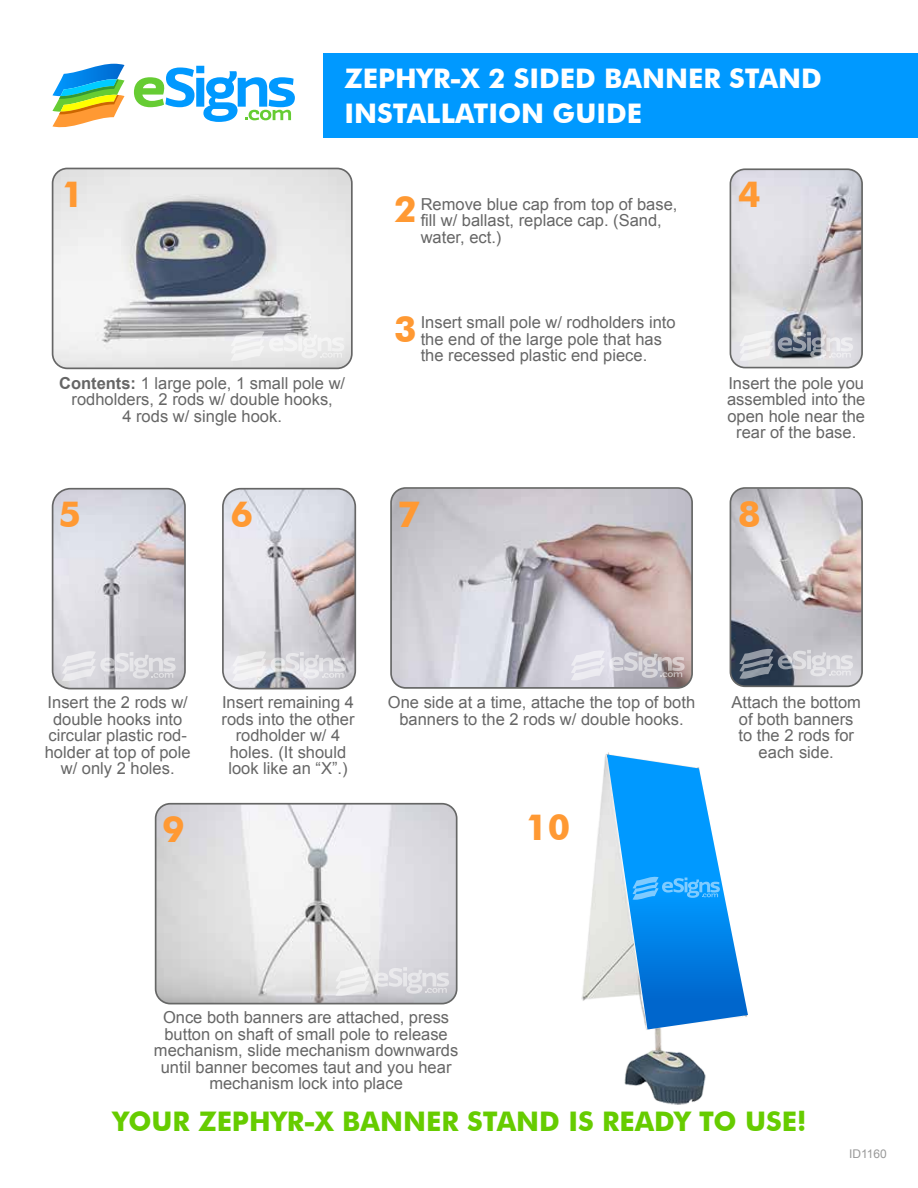
<style>
.page{position:relative;width:918px;height:1188px;background:#fff}
.page>*{position:absolute;margin:0;border:0;box-sizing:border-box;transform-origin:0 0}
.t1{font:700 36px "Futura BT";color:#f93}
.t2{font:700 27px "Futura BT";color:#fff}
.t3{font:700 27px "Futura BT";color:#6c0}
.t4{font:16.5px/16.5px "Arial";color:#666;text-align:center}
.t5{font:12px "Arial";color:#999}
.s1{font-weight:700}
</style>
<div class="page">
<img style="left:581px;top:752px;width:125px;height:353px">
<img style="left:156px;top:804px;width:299px;height:200px">
<svg style="left:335px;top:966px;width:114px;height:30px;background:#dddde0"></svg>
<img style="left:731px;top:171px;width:129px;height:196px">
<img style="left:53px;top:168px;width:297px;height:200px">
<div style="left:323px;top:53px;width:595px;height:85px;background:#09f"></div>
<svg style="left:134px;top:66px;width:161px;height:56px"></svg>
<svg style="left:52px;top:64px;width:73px;height:64px"></svg>
<svg style="left:231px;top:331px;width:113px;height:30px"></svg>
<svg style="left:607px;top:754px;width:141px;height:276px"></svg>
<svg style="left:739px;top:331px;width:114px;height:30px"></svg>
<div style="left:52px;top:168px;width:301px;height:201px;border:2px solid #666;border-radius:15px"></div>
<div style="left:730px;top:168px;width:133px;height:200px;border:2px solid #666766;border-radius:15px"></div>
<img style="left:53px;top:489px;width:132px;height:199px">
<svg style="left:62px;top:651px;width:114px;height:30px;background:#d7d6db"></svg>
<div style="left:52px;top:488px;width:134px;height:201px;border:2px solid #666;border-radius:18px"></div>
<img style="left:223px;top:489px;width:132px;height:200px">
<div style="left:222px;top:488px;width:134px;height:201px;border:2px solid #666;border-radius:18px"></div>
<svg style="left:232px;top:651px;width:114px;height:30px;background:#d4d4d9"></svg>
<img style="left:730px;top:490px;width:130px;height:196px">
<svg style="left:739px;top:649px;width:114px;height:30px;background:#9ea2ac"></svg>
<div style="left:730px;top:487px;width:133px;height:200px;border:2px solid #666766;border-radius:15px"></div>
<img style="left:393px;top:490px;width:297px;height:196px">
<svg style="left:571px;top:650px;width:114px;height:30px;background:#ccc6cc"></svg>
<div style="left:390px;top:487px;width:303px;height:202px;border:2px solid #666766;border-radius:15px"></div>
<div style="left:155px;top:803px;width:303px;height:201px;border:2px solid #666766;border-radius:15px"></div>
<h2 class="t2" style="left:345px;top:62px;width:479px">ZEPHYR-X 2 SIDED BANNER STAND</h2>
<h1 class="t1" style="left:62px;top:172px;width:24px">1</h1>
<h2 class="t2" style="left:345px;top:97px;width:299px">INSTALLATION GUIDE</h2>
<h1 class="t1" style="left:394px;top:187px;width:24px">2</h1>
<p class="t4" style="left:421px;top:196px;width:258px;text-align:left">Remove blue cap from top of base, fill w/ ballast, replace cap. (Sand, water, ect.)</p>
<h1 class="t1" style="left:394px;top:307px;width:24px">3</h1>
<p class="t4" style="left:421px;top:314px;width:256px;text-align:left">Insert small pole w/ rodholders into the end of the large pole that has the recessed plastic end piece.</p>
<p class="t4" style="left:59px;top:375px;width:288px"><span class="s1">Contents:</span> 1 large pole, 1 small pole w/ rodholders, 2 rods w/ double hooks,<br>4 rods w/ single hook.</p>
<h1 class="t1" style="left:58px;top:492px;width:24px">5</h1>
<h1 class="t1" style="left:230px;top:492px;width:24px">6</h1>
<h1 class="t1" style="left:398px;top:492px;width:24px">7</h1>
<h1 class="t1" style="left:738px;top:172px;width:24px">4</h1>
<p class="t4" style="left:727px;top:375px;width:140px">Insert the pole you assembled into the open hole near the rear of the base.</p>
<h1 class="t1" style="left:738px;top:492px;width:24px">8</h1>
<p class="t4" style="left:45px;top:694px;width:147px">Insert the 2 rods w/ double hooks into circular plastic rod&shy;holder at top of pole w/ only 2 holes.</p>
<p class="t4" style="left:222px;top:694px;width:134px">Insert remaining 4 rods into the other rodholder w/ 4 holes. (It should look like an “X”.)</p>
<h1 class="t1" style="left:162px;top:808px;width:24px">9</h1>
<p class="t4" style="left:388px;top:694px;width:309px">One side at a time, attache the top of both banners to the 2 rods w/ double hooks.</p>
<h1 class="t1" style="left:525px;top:805px;width:46px">10</h1>
<p class="t4" style="left:732px;top:694px;width:131px">Attach the bottom of both banners to the 2 rods for each side.</p>
<p class="t4" style="left:154px;top:1009px;width:306px">Once both banners are attached, press button on shaft of small pole to release mechanism, slide mechanism downwards until banner becomes taut and you hear mechanism lock into place</p>
<h2 class="t3" style="left:113px;top:1105px;width:695px">YOUR ZEPHYR-X BANNER STAND IS READY TO USE!</h2>
<p class="t5" style="left:849px;top:1146px;width:39px">ID1160</p>
</div>
